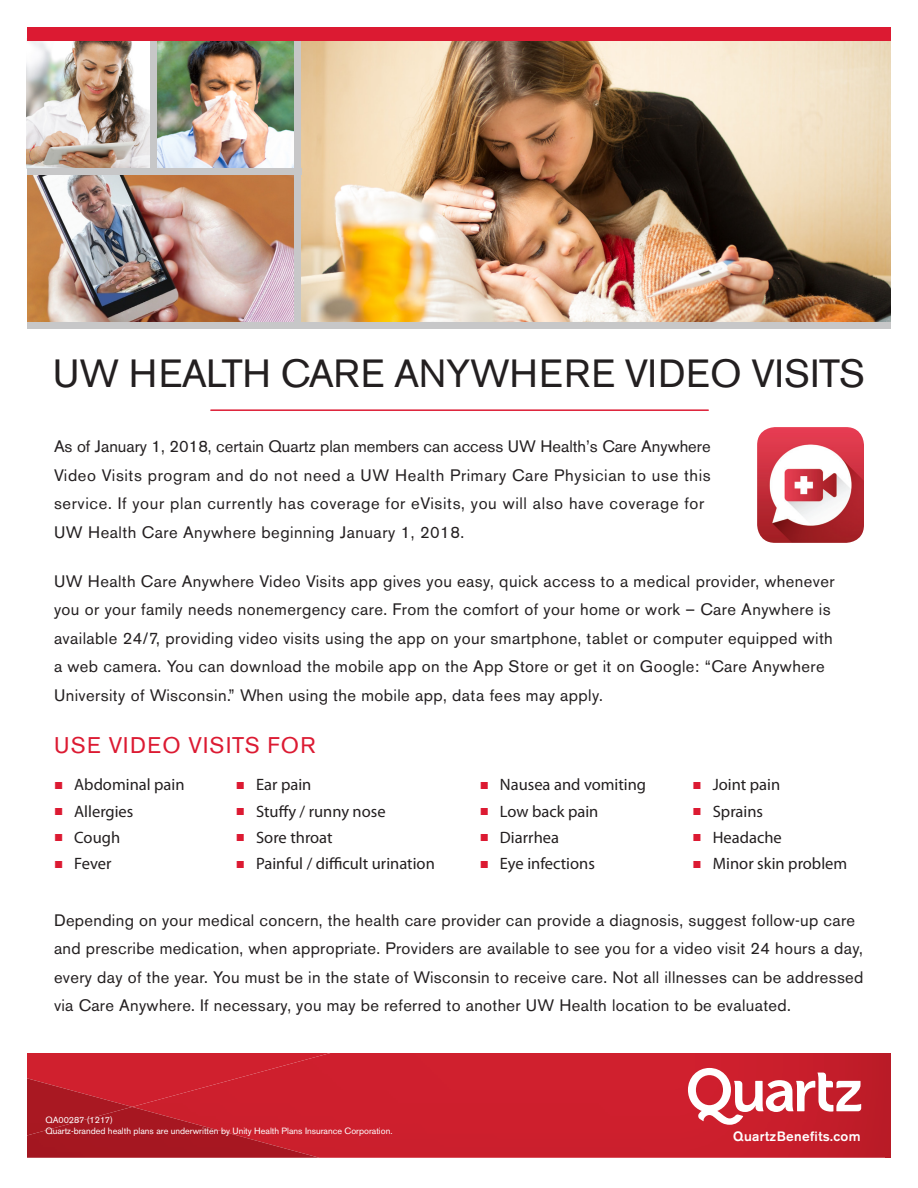
<style>
.page{position:relative;width:918px;height:1188px;background:#fff}
.page>*{position:absolute;margin:0;border:0;box-sizing:border-box;transform-origin:0 0}
.t1{font:39px "Akzidenz Grotesk BE";letter-spacing:-.01em;color:#231f20}
.t2{font:22.5px "Akzidenz Grotesk BE";letter-spacing:.06em;color:#dc1a32}
.Body_Paragraph{font:16.5px/28.5px "Akzidenz Grotesk BE";letter-spacing:.025em;color:#231f20}
.t3{font:16.5px "Myriad Pro";color:#231f20}
.Body_Paragraph-2{font:500 13.5px "Akzidenz Grotesk BE";letter-spacing:.025em;color:#fff}
.t4{font:9px "Akzidenz Grotesk BE";color:#fff}
.s1{font-family:"European Pi Three";color:#dc1a32}
</style>
<div class="page">
<img style="left:301px;top:40px;width:590px;height:282px">
<div style="left:27px;top:1053px;width:105px;height:25px;background:#d0202e"></div>
<img style="left:132px;top:1053px;width:759px;height:105px">
<img style="left:27px;top:1078px;width:105px;height:29px">
<img style="left:27px;top:1107px;width:292px;height:51px">
<hr style="left:211px;top:409px;width:497px;height:2px;background:#dc1a32">
<img style="left:27px;top:40px;width:268px;height:282px">
<div style="left:27px;top:169px;width:274px;height:6px;background:#c7c7c8"></div>
<div style="left:150px;top:39px;width:7px;height:136px;background:#c7c7c8"></div>
<div style="left:295px;top:39px;width:6px;height:283px;background:#c7c7c8"></div>
<div style="left:27px;top:322px;width:864px;height:6px;background:#c7c7c8"></div>
<div style="left:27px;top:27px;width:864px;height:13px;background:#dc1a32"></div>
<svg style="left:688px;top:1068px;width:173px;height:57px"></svg>
<img style="left:757px;top:427px;width:107px;height:116px">
<p class="t1" style="left:53px;top:350px;width:814px">UW HEALTH CARE ANYWHERE VIDEO VISITS</p>
<p class="Body_Paragraph" style="left:54px;top:432px;width:658px">As of January 1, 2018, certain Quartz plan members can access UW Health’s Care Anywhere Video Visits program and do not need a UW Health Primary Care Physician to use this service. If your plan currently has coverage for eVisits, you will also have coverage for UW Health Care Anywhere beginning January 1, 2018.</p>
<p class="Body_Paragraph" style="left:54px;top:567px;width:782px">UW Health Care Anywhere Video Visits app gives you easy, quick access to a medical provider, whenever you or your family needs nonemergency care. From the comfort of your home or work – Care Anywhere is available 24/7, providing video visits using the app on your smartphone, tablet or computer equipped with a web camera. You can download the mobile app on the App Store or get it on Google: “Care Anywhere University of Wisconsin.” When using the mobile app, data fees may apply.</p>
<p class="t2" style="left:54px;top:732px;width:263px">USE VIDEO VISITS FOR</p>
<p class="t3" style="left:54px;top:775px;width:132px"><span class="s1">J</span> Abdominal pain</p>
<p class="t3" style="left:54px;top:801px;width:81px"><span class="s1">J</span> Allergies</p>
<p class="t3" style="left:54px;top:827px;width:68px"><span class="s1">J</span> Cough</p>
<p class="t3" style="left:54px;top:853px;width:59px"><span class="s1">J</span> Fever</p>
<p class="t3" style="left:236px;top:775px;width:77px"><span class="s1">J</span> Ear pain</p>
<p class="t3" style="left:236px;top:801px;width:151px"><span class="s1">J</span> Stuffy / runny nose</p>
<p class="t3" style="left:236px;top:827px;width:98px"><span class="s1">J</span> Sore throat</p>
<p class="t3" style="left:236px;top:853px;width:200px"><span class="s1">J</span> Painful / difficult urination</p>
<p class="t3" style="left:480px;top:775px;width:168px"><span class="s1">J</span> Nausea and vomiting</p>
<p class="t3" style="left:480px;top:801px;width:120px"><span class="s1">J</span> Low back pain</p>
<p class="t3" style="left:480px;top:827px;width:81px"><span class="s1">J</span> Diarrhea</p>
<p class="t3" style="left:480px;top:853px;width:117px"><span class="s1">J</span> Eye infections</p>
<p class="t3" style="left:693px;top:775px;width:89px"><span class="s1">J</span> Joint pain</p>
<p class="t3" style="left:693px;top:801px;width:72px"><span class="s1">J</span> Sprains</p>
<p class="t3" style="left:693px;top:827px;width:91px"><span class="s1">J</span> Headache</p>
<p class="t3" style="left:693px;top:853px;width:156px"><span class="s1">J</span> Minor skin problem</p>
<p class="Body_Paragraph" style="left:54px;top:906px;width:811px">Depending on your medical concern, the health care provider can provide a diagnosis, suggest follow-up care and prescribe medication, when appropriate. Providers are available to see you for a video visit 24 hours a day, every day of the year. You must be in the state of Wisconsin to receive care. Not all illnesses can be addressed via Care Anywhere. If necessary, you may be referred to another UW Health location to be evaluated.</p>
<p class="t4" style="left:45px;top:1114px;width:69px">QA00287 (1217)</p>
<p class="t4" style="left:45px;top:1125px;width:349px">Quartz-branded health plans are underwritten by Unity Health Plans Insurance Corporation.</p>
<p class="Body_Paragraph-2" style="left:733px;top:1128px;width:129px">QuartzBenefits.com</p>
</div>
